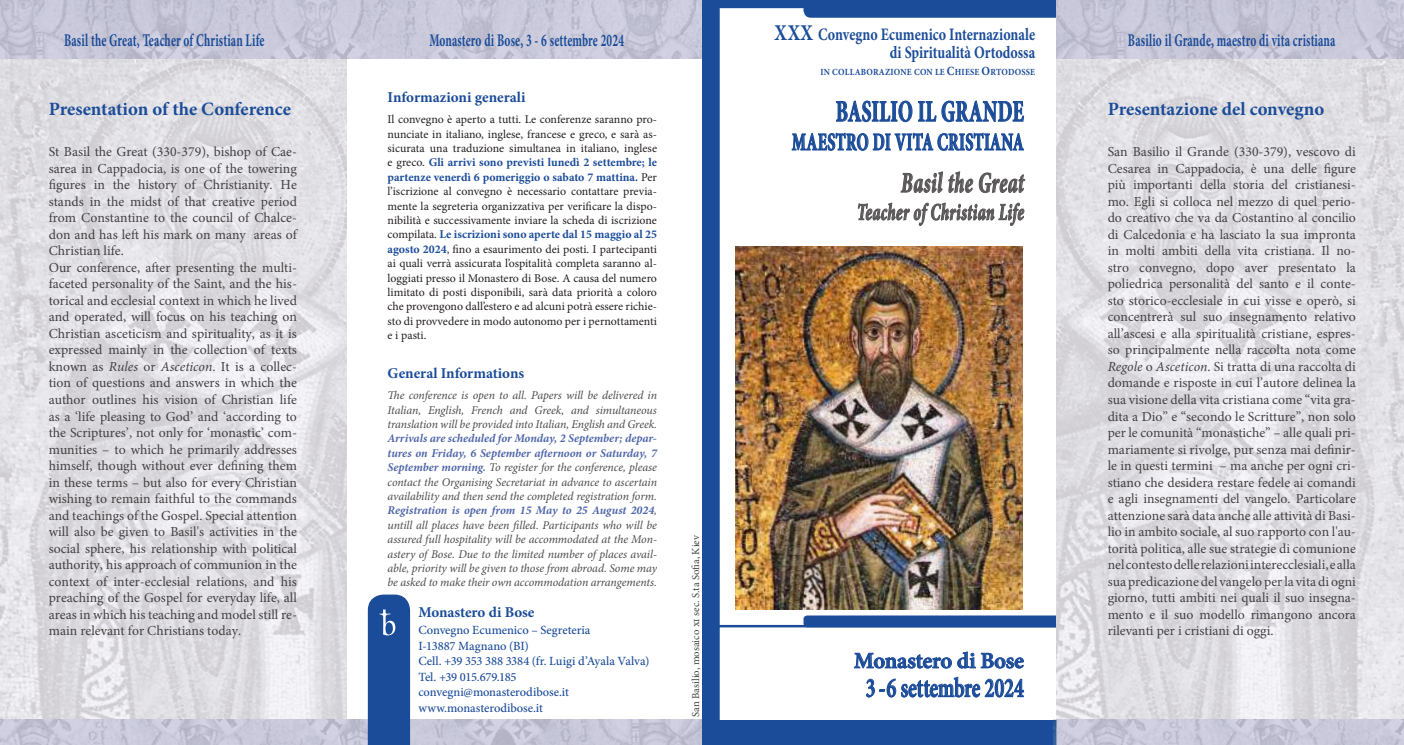
<style>
.page{position:relative;width:1404px;height:745px;background:#fff}
.page>*{position:absolute;margin:0;border:0;box-sizing:border-box;transform-origin:0 0}
.t1{font:700 30.25px "Minion Pro";letter-spacing:.025em;color:#1b4c99;scale:.64 1}
.t2{font:italic 700 28.88px "Minion Pro";letter-spacing:.03em;color:#5a5758;scale:.65 1}
.t3{font:600 27.5px "Minion Pro";letter-spacing:-.01em;color:#1b4c99;scale:.72 1}
.t4{font:700 24.75px "Minion Pro";letter-spacing:.025em;color:#1b4c99;scale:.64 1}
.t5{font:italic 700 23.62px "Minion Pro";letter-spacing:.03em;color:#5a5758;scale:.65 1}
.t6{font:600 22.5px "Minion Pro";letter-spacing:-.01em;color:#1b4c99}
.t7{font:700 18.75px "Minion Pro";color:#1b4c99}
.t8{font:700 17.88px "Minion Pro";letter-spacing:.015em;color:#1b4c99;scale:.64 1}
.t9{font:700 17.5px/18.8px "Minion Pro";color:#1b4c99;text-align:right;scale:.8 1}
.t10{font:700 15px "Minion Pro";color:#1b4c99}
.t11{font:13.75px/16.5px "Minion Pro";color:#444041;text-align:justify}
.t12{font:500 12.5px/15.5px "Minion Pro";letter-spacing:-.015em;color:#1b4c99}
.t13{font:11.88px/14.4px "Minion Pro";letter-spacing:-.005em;color:#241f1f;text-align:justify}
.t14{font:italic 11.88px/14.4px "Minion Pro";letter-spacing:-.01em;color:#4e4b4c;text-align:justify}
.t15{font:10.62px "Minion Pro";color:#444041}
.t16{font:700 9.38px "Minion Pro";letter-spacing:.025em;color:#1b4c99;scale:.9 1}
.s1{font-size:22.5px}
.s2{font-size:12.5px}
.s3{font-style:italic}
.s4{font-weight:700;color:#1b4c99}
.s5{font-weight:700;color:#4f66a9}
</style>
<div class="page">
<img style="left:0;top:59px;width:346px;height:660px">
<img style="left:1057px;top:59px;width:346px;height:660px">
<img style="left:1057px;top:0;width:346px;height:59px">
<img style="left:0;top:719px;width:702px;height:25px">
<img style="left:0;top:0;width:702px;height:59px">
<div style="left:368px;top:594px;width:42px;height:150px;background:#1b4c99"></div>
<img style="left:702px;top:0;width:355px;height:745px">
<img style="left:1053px;top:719px;width:350px;height:25px">
<p class="t9" style="left:774px;top:24px;width:327px"><span class="s1">XXX</span> Convegno Ecumenico Internazionale di Spiritualità Ortodossa</p>
<p class="t16" style="left:820px;top:65px;width:240px">IN COLLABORAZIONE CON LE <span class="s2">C</span>HIESE <span class="s2">O</span>RTODOSSE</p>
<h3 class="t8" style="left:64px;top:28px;width:315px">Basil the Great, Teacher of Christian Life</h3>
<h3 class="t8" style="left:429px;top:28px;width:306px">Monastero di Bose, 3 - 6 settembre 2024</h3>
<h3 class="t8" style="left:1127px;top:28px;width:326px">Basilio il Grande, maestro di vita cristiana</h3>
<h3 class="t7" style="left:49px;top:96px;width:244px">Presentation of the Conference</h3>
<p class="t11" style="left:49px;top:143px;width:250px;text-align:left">St Basil the Great (330-379), bishop of Cae&shy;sarea in Cappadocia, is one of the towering figures in the history of Christianity. He stands in the midst of that creative period from Constantine to the council of Chalce&shy;don and has left his mark on many areas of Christian life.<br>Our conference, after presenting the multi&shy;faceted personality of the Saint, and the his&shy;torical and ecclesial context in which he lived and operated, will focus on his teaching on Christian asceticism and spirituality, as it is expressed mainly in the collection of texts known as <span class="s3">Rules</span> or <span class="s3">Asceticon</span>. It is a collec&shy;tion of questions and answers in which the author outlines his vision of Christian life as a ‘life pleasing to God’ and ‘according to the Scriptures’, not only for ‘monastic’ com&shy;munities – to which he primarily addresses himself, though without ever defining them in these terms – but also for every Christian wishing to remain faithful to the commands and teachings of the Gospel. Special attention will also be given to Basil's activities in the social sphere, his relationship with political authority, his approach of communion in the context of inter-ecclesial relations, and his preaching of the Gospel for everyday life, all areas in which his teaching and model still re&shy;main relevant for Christians today.</p>
<p class="t10" style="left:387px;top:86px;width:139px">Informazioni generali</p>
<p class="t13" style="left:387px;top:112px;width:271px">Il convegno è aperto a tutti. Le conferenze saranno pro&shy;nunciate in italiano, inglese, francese e greco, e sarà as&shy;sicurata una traduzione simultanea in italiano, inglese e greco. <span class="s4">Gli arrivi sono previsti lunedì 2 settembre; le partenze venerdì 6 pomeriggio o sabato 7 mattina.</span> Per l’iscrizione al convegno è necessario contattare previa&shy;mente la segreteria organizzativa per verificare la dispo&shy;nibilità e successivamente inviare la scheda di iscrizione compilata. <span class="s4">Le iscrizioni sono aperte dal 15 maggio al 25 agosto 2024</span>, fino a esaurimento dei posti. I partecipanti ai quali verrà assicurata l’ospitalità completa saranno al&shy;loggiati presso il Monastero di Bose. A causa del numero limitato di posti disponibili, sarà data priorità a coloro che provengono dall’estero e ad alcuni potrà essere richie&shy;sto di provvedere in modo autonomo per i pernottamenti e i pasti.</p>
<p class="t10" style="left:387px;top:362px;width:138px">General Informations</p>
<p class="t14" style="left:387px;top:388px;width:271px">The conference is open to all. Papers will be delivered in Italian, English, French and Greek, and simultaneous translation will be provided into Italian, English and Greek.</p>
<p class="t14" style="left:387px;top:431px;width:271px"><span class="s5">Arrivals are scheduled for Monday, 2 September; depar&shy;tures on Friday, 6 September afternoon or Saturday, 7<br>September morning.</span> To register for the conference, please contact the Organising Secretariat in advance to ascertain availability and then send the completed registration form.<br><span class="s5">Registration is open from 15 May to 25 August 2024</span>, untill all places have been filled. Participants who will be assured full hospitality will be accommodated at the Mon&shy;astery of Bose. Due to the limited number of places avail&shy;able, priority will be given to those from abroad. Some may be asked to make their own accommodation arrangements.</p>
<p class="t10" style="left:418px;top:601px;width:118px">Monastero di Bose</p>
<p class="t12" style="left:418px;top:622px;width:232px">Convegno Ecumenico – Segreteria<br>I-13887 Magnano (BI)<br>Cell. +39 353 388 3384 (fr. Luigi d’Ayala Valva)<br>Tel. +39 015.679.185 convegni@monasterodibose.it www.monasterodibose.it</p>
<p class="t15" style="left:688px;top:716px;width:183px;rotate:-90deg">San Basilio, mosaico xi sec. S.ta Sofia, Kiev</p>
<h1 class="t1" style="left:835px;top:90px;width:295px">BASILIO IL GRANDE</h1>
<h3 class="t4" style="left:791px;top:124px;width:364px">MAESTRO DI VITA CRISTIANA</h3>
<h2 class="t2" style="left:900px;top:162px;width:190px">Basil the Great</h2>
<h3 class="t5" style="left:857px;top:195px;width:258px">Teacher of Christian Life</h3>
<h3 class="t6" style="left:853px;top:644px;width:171px">Monastero di Bose</h3>
<h3 class="t3" style="left:865px;top:668px;width:221px">3 - 6 settembre 2024</h3>
<h3 class="t7" style="left:1107px;top:96px;width:218px">Presentazione del convegno</h3>
<p class="t11" style="left:1107px;top:143px;width:250px">San Basilio il Grande (330-379), vescovo di Cesarea in Cappadocia, è una delle figure più importanti della storia del cristianesi&shy;mo. Egli si colloca nel mezzo di quel perio&shy;do creativo che va da Costantino al concilio di Calcedonia e ha lasciato la sua impronta in molti ambiti della vita cristiana. Il no&shy;stro convegno, dopo aver presentato la poliedrica personalità del santo e il conte&shy;sto storico-ecclesiale in cui visse e operò, si concentrerà sul suo insegnamento relativo all’ascesi e alla spiritualità cristiane, espres&shy;so principalmente nella raccolta nota come <span class="s3">Regole</span> o <span class="s3">Asceticon</span>. Si tratta di una raccolta di domande e risposte in cui l’autore delinea la sua visione della vita cristiana come “vita gra&shy;dita a Dio” e “secondo le Scritture”, non solo per le comunità “monastiche” – alle quali pri&shy;mariamente si rivolge, pur senza mai definir&shy;le in questi termini – ma anche per ogni cri&shy;stiano che desidera restare fedele ai comandi e agli insegnamenti del vangelo. Particolare attenzione sarà data anche alle attività di Basi&shy;lio in ambito sociale, al suo rapporto con l'au&shy;torità politica, alle sue strategie di comunione nel contesto delle relazioni interecclesiali, e alla sua predicazione del vangelo per la vita di ogni giorno, tutti ambiti nei quali il suo insegna&shy;mento e il suo modello rimangono ancora rilevanti per i cristiani di oggi.</p>
</div>
